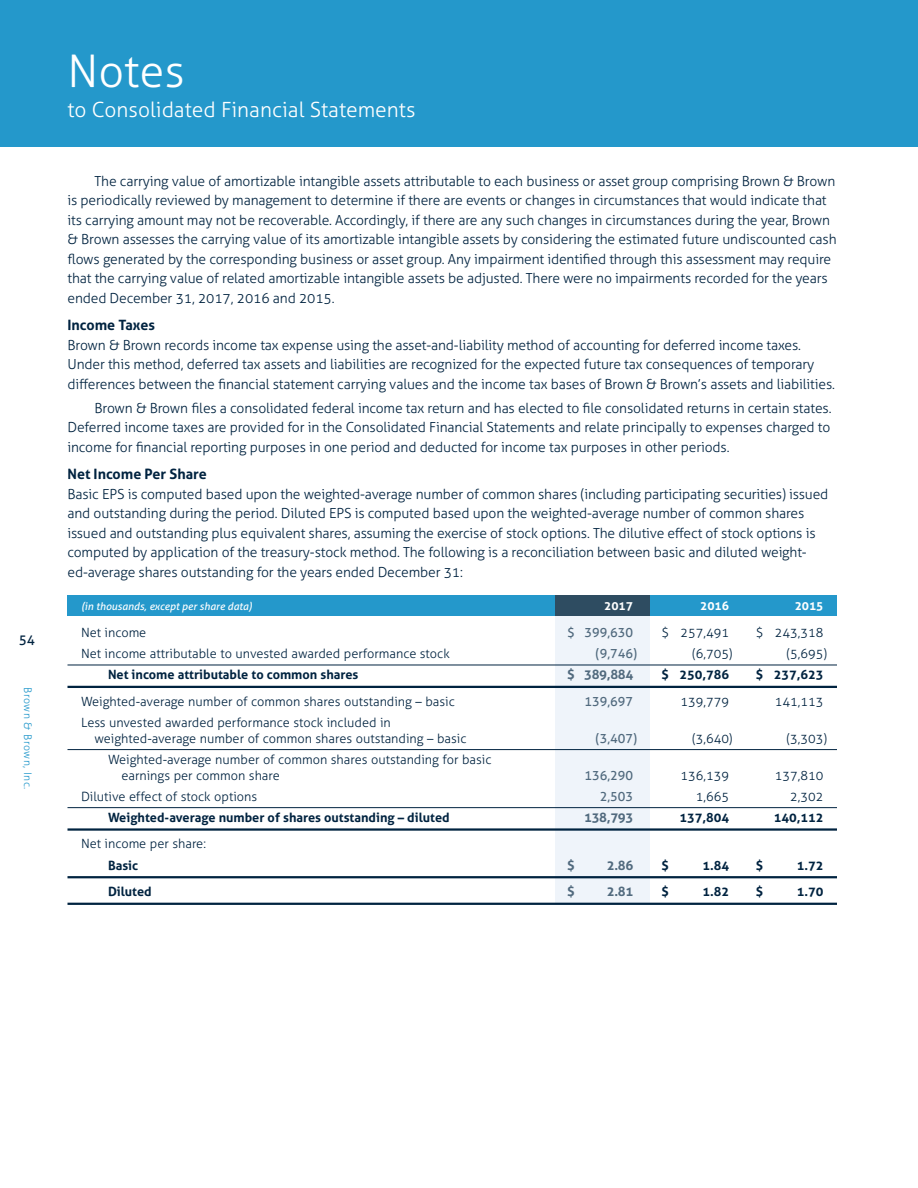
<style>
.page{position:relative;width:918px;height:1188px;background:#fff}
.page>*{position:absolute;margin:0;border:0;box-sizing:border-box;transform-origin:0 0}
.t1{font:300 45px "Aller";color:#fff}
.t2{font:300 21px "Aller";color:#fff}
.Head_B_18{font:700 14.25px "Aller";color:#002340}
.Fin_Text_18{font:300 13.8px/19.5px "Aller";letter-spacing:-.01em;color:#002340}
.Fin_Text_Space_After{font:300 13.8px/19.5px "Aller";letter-spacing:-.01em;color:#002340}
.Fin_Text__1st_Para{font:300 13.8px/19.5px "Aller";letter-spacing:-.01em;color:#002340}
.t3{font:13.5px "Aller";color:#002340}
._4_col_Wide_Total_18{font:700 13.2px "Aller";letter-spacing:-.025em;color:#516a7e}
._4_col_wide_sub_18{font:300 12.75px/15.8px "Aller";color:#002340}
._4_col_wide_18{font:300 12.75px/15.8px "Aller";color:#002340}
._4_col_Wide_Total_18-2{font:700 12.75px "Aller";color:#002340}
._4_col_wide_18-2{font:12.75px "Aller";color:#516a7e}
._4_col_wide_sub_18-2{font:12.75px "Aller";color:#516a7e}
._4_col_header_18{font:700 12px "Aller";color:#fff}
._4_col_header_18-2{font:italic 10.5px "Aller";color:#fff}
.t4{font:300 10.5px "Aller";letter-spacing:.05em;color:#2498cb}
</style>
<div class="page">
<div style="left:68px;top:596px;width:769px;height:20px;background:#2498cb"></div>
<div style="left:555px;top:616px;width:95px;height:288px;background:#eff4fa"></div>
<div style="left:555px;top:596px;width:95px;height:20px;background:#2e4c61"></div>
<div style="left:0;top:0;width:918px;height:147px;background:#2498cb"></div>
<hr style="left:68px;top:665px;width:769px;height:1px;background:#002340">
<hr style="left:68px;top:686px;width:769px;height:2px;background:#002340">
<hr style="left:68px;top:749px;width:769px;height:1px;background:#002340">
<hr style="left:68px;top:807px;width:769px;height:1px;background:#002340">
<hr style="left:68px;top:828px;width:769px;height:3px;background:#002340">
<hr style="left:68px;top:876px;width:769px;height:2px;background:#002340">
<hr style="left:68px;top:903px;width:769px;height:2px;background:#002340">
<p class="t3" style="left:19px;top:632px;width:18px">54</p>
<p class="t4" style="left:34px;top:687px;width:104px;rotate:90deg">Brown &amp; Brown, Inc.</p>
<h1 class="t1" style="left:68px;top:44px;width:119px">Notes</h1>
<h2 class="t2" style="left:68px;top:97px;width:350px">to Consolidated Financial Statements</h2>
<p class="Fin_Text_18" style="left:68px;top:171px;width:771px;text-indent:27px">The carrying value of amortizable intangible assets attributable to each business or asset group comprising Brown &amp; Brown is periodically reviewed by management to determine if there are events or changes in circumstances that would indicate that its carrying amount may not be recoverable. Accordingly, if there are any such changes in circumstances during the year, Brown &amp; Brown assesses the carrying value of its amortizable intangible assets by considering the estimated future undiscounted cash flows generated by the corresponding business or asset group. Any impairment identified through this assessment may require that the carrying value of related amortizable intangible assets be adjusted. There were no impairments recorded for the years ended December 31, 2017, 2016 and 2015.</p>
<p class="Head_B_18" style="left:68px;top:316px;width:89px">Income Taxes</p>
<p class="Fin_Text__1st_Para" style="left:68px;top:335px;width:769px">Brown &amp; Brown records income tax expense using the asset-and-liability method of accounting for deferred income taxes.<br>Under this method, deferred tax assets and liabilities are recognized for the expected future tax consequences of temporary differences between the financial statement carrying values and the income tax bases of Brown &amp; Brown’s assets and liabilities.</p>
<p class="Fin_Text_18" style="left:68px;top:398px;width:766px;text-align:justify;text-indent:27px">Brown &amp; Brown files a consolidated federal income tax return and has elected to file consolidated returns in certain states.<br>Deferred income taxes are provided for in the Consolidated Financial Statements and relate principally to expenses charged to income for financial reporting purposes in one period and deducted for income tax purposes in other periods.</p>
<p class="Head_B_18" style="left:68px;top:465px;width:141px">Net Income Per Share</p>
<p class="Fin_Text_Space_After" style="left:68px;top:484px;width:762px">Basic EPS is computed based upon the weighted-average number of common shares (including participating securities) issued and outstanding during the period. Diluted EPS is computed based upon the weighted-average number of common shares issued and outstanding plus equivalent shares, assuming the exercise of stock options. The dilutive effect of stock options is computed by application of the treasury-stock method. The following is a reconciliation between basic and diluted weight&shy;ed-average shares outstanding for the years ended December 31:</p>
<p class="_4_col_header_18-2" style="left:81px;top:600px;width:173px">(in thousands, except per share data)</p>
<p class="_4_col_header_18" style="left:604px;top:599px;width:30px">2017</p>
<p class="_4_col_header_18" style="left:700px;top:599px;width:30px">2016</p>
<p class="_4_col_header_18" style="left:795px;top:599px;width:30px">2015</p>
<p class="_4_col_wide_18" style="left:81px;top:625px;width:67px">Net income</p>
<p class="_4_col_wide_18-2" style="left:567px;top:625px;width:68px">$ 399,630</p>
<p class="_4_col_wide_18" style="left:661px;top:625px;width:69px">$ 257,491</p>
<p class="_4_col_wide_18" style="left:756px;top:625px;width:69px">$ 243,318</p>
<p class="_4_col_wide_sub_18" style="left:81px;top:646px;width:370px">Net income attributable to unvested awarded performance stock</p>
<p class="_4_col_wide_sub_18-2" style="left:596px;top:646px;width:43px">(9,746)</p>
<p class="_4_col_wide_sub_18" style="left:692px;top:646px;width:42px">(6,705)</p>
<p class="_4_col_wide_sub_18" style="left:787px;top:646px;width:42px">(5,695)</p>
<p class="_4_col_Wide_Total_18-2" style="left:108px;top:667px;width:252px">Net income attributable to common shares</p>
<p class="_4_col_Wide_Total_18" style="left:567px;top:666px;width:68px">$ 389,884</p>
<p class="_4_col_Wide_Total_18-2" style="left:661px;top:667px;width:69px">$ 250,786</p>
<p class="_4_col_Wide_Total_18-2" style="left:756px;top:667px;width:69px">$ 237,623</p>
<p class="_4_col_wide_18" style="left:81px;top:693px;width:375px">Weighted-average number of common shares outstanding – basic</p>
<p class="_4_col_wide_18-2" style="left:584px;top:694px;width:50px">139,697</p>
<p class="_4_col_wide_18" style="left:680px;top:693px;width:50px">139,779</p>
<p class="_4_col_wide_18" style="left:775px;top:693px;width:50px">141,113</p>
<p class="_4_col_wide_sub_18" style="left:95px;top:715px;width:373px;text-indent:-14px">Less unvested awarded performance stock included in weighted-average number of common shares outstanding – basic</p>
<p class="_4_col_wide_sub_18-2" style="left:596px;top:730px;width:43px">(3,407)</p>
<p class="_4_col_wide_sub_18" style="left:692px;top:730px;width:42px">(3,640)</p>
<p class="_4_col_wide_sub_18" style="left:787px;top:730px;width:42px">(3,303)</p>
<p class="_4_col_wide_18" style="left:121px;top:752px;width:371px;text-indent:-13px">Weighted-average number of common shares outstanding for basic earnings per common share</p>
<p class="_4_col_wide_18-2" style="left:584px;top:767px;width:50px">136,290</p>
<p class="_4_col_wide_18" style="left:680px;top:767px;width:50px">136,139</p>
<p class="_4_col_wide_18" style="left:775px;top:767px;width:50px">137,810</p>
<p class="_4_col_wide_sub_18" style="left:81px;top:788px;width:178px">Dilutive effect of stock options</p>
<p class="_4_col_wide_sub_18-2" style="left:600px;top:789px;width:35px">2,503</p>
<p class="_4_col_wide_sub_18" style="left:696px;top:788px;width:35px">1,665</p>
<p class="_4_col_wide_sub_18" style="left:790px;top:788px;width:35px">2,302</p>
<p class="_4_col_Wide_Total_18-2" style="left:108px;top:810px;width:343px">Weighted-average number of shares outstanding – diluted</p>
<p class="_4_col_Wide_Total_18" style="left:584px;top:809px;width:51px">138,793</p>
<p class="_4_col_Wide_Total_18-2" style="left:679px;top:810px;width:51px">137,804</p>
<p class="_4_col_Wide_Total_18-2" style="left:774px;top:810px;width:51px">140,112</p>
<p class="_4_col_wide_18" style="left:81px;top:836px;width:126px">Net income per share:</p>
<p class="_4_col_Wide_Total_18-2" style="left:108px;top:857px;width:32px">Basic</p>
<p class="_4_col_Wide_Total_18" style="left:567px;top:857px;width:9px">$</p>
<p class="_4_col_Wide_Total_18" style="left:607px;top:857px;width:28px">2.86</p>
<p class="_4_col_Wide_Total_18-2" style="left:661px;top:857px;width:9px">$</p>
<p class="_4_col_Wide_Total_18-2" style="left:702px;top:857px;width:28px">1.84</p>
<p class="_4_col_Wide_Total_18-2" style="left:756px;top:857px;width:9px">$</p>
<p class="_4_col_Wide_Total_18-2" style="left:797px;top:857px;width:28px">1.72</p>
<p class="_4_col_Wide_Total_18-2" style="left:108px;top:884px;width:45px">Diluted</p>
<p class="_4_col_Wide_Total_18" style="left:567px;top:883px;width:9px">$</p>
<p class="_4_col_Wide_Total_18" style="left:607px;top:883px;width:28px">2.81</p>
<p class="_4_col_Wide_Total_18-2" style="left:661px;top:884px;width:9px">$</p>
<p class="_4_col_Wide_Total_18-2" style="left:702px;top:884px;width:28px">1.82</p>
<p class="_4_col_Wide_Total_18-2" style="left:756px;top:884px;width:9px">$</p>
<p class="_4_col_Wide_Total_18-2" style="left:797px;top:884px;width:28px">1.70</p>
</div>
